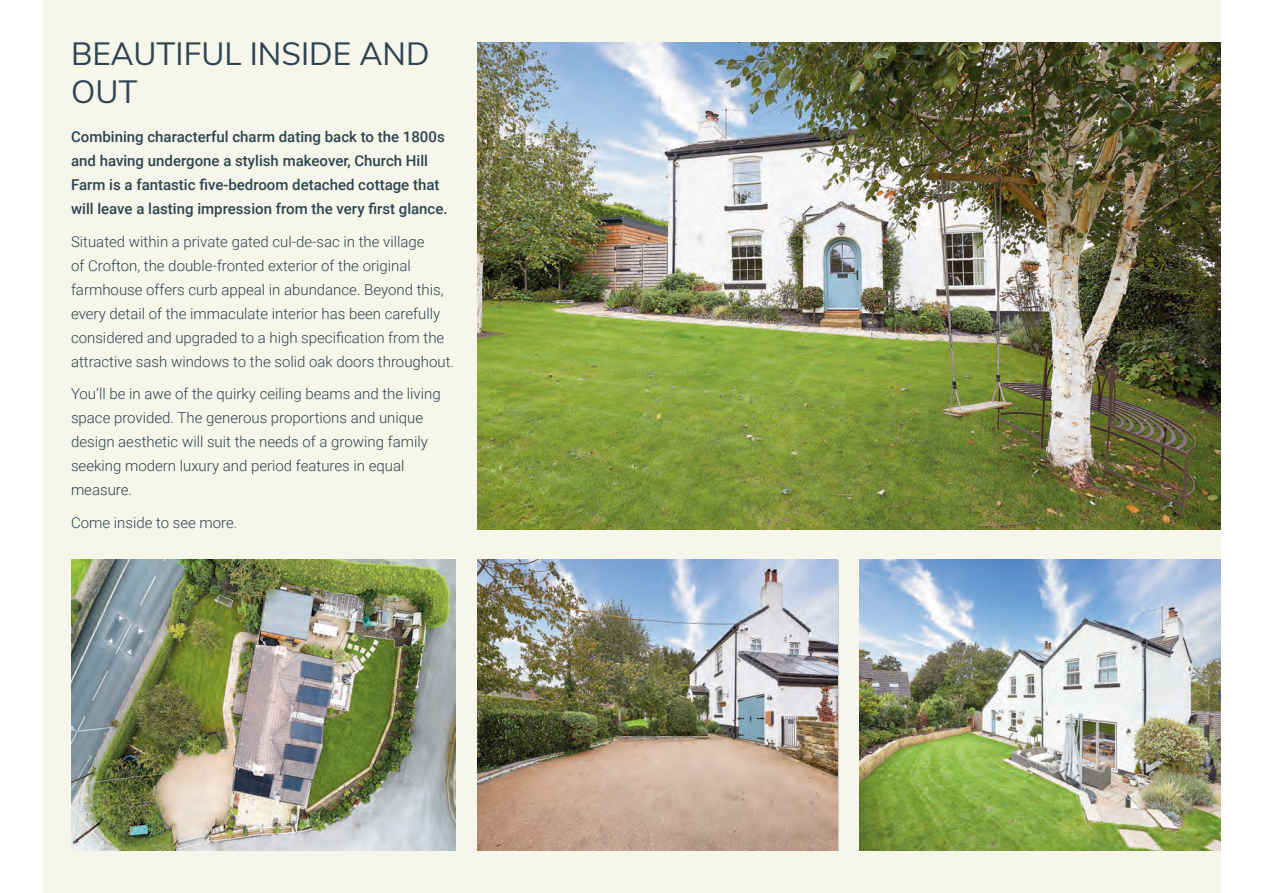
<style>
.page{position:relative;width:1263px;height:893px;background:#fff}
.page>*{position:absolute;margin:0;border:0;box-sizing:border-box;transform-origin:0 0}
.t1{font:31.5px/38.5px "Muli";color:#2d4452}
.t2{font:300 15px/24px "Roboto";color:#2d4452}
.t3{font:500 15px/24px "Roboto";color:#2d4452}
</style>
<div class="page">
<div style="left:43px;top:0;width:1177px;height:893px;background:#f6f6ea"></div>
<img style="left:477px;top:43px;width:743px;height:487px">
<img style="left:71px;top:560px;width:385px;height:290px">
<img style="left:478px;top:560px;width:360px;height:290px">
<img style="left:859px;top:560px;width:361px;height:290px">
<p class="t1" style="left:71px;top:32px;width:360px">BEAUTIFUL INSIDE AND<br>OUT</p>
<p class="t3" style="left:71px;top:124px;width:378px">Combining characterful charm dating back to the 1800s and having undergone a stylish makeover, Church Hill Farm is a fantastic five-bedroom detached cottage that will leave a lasting impression from the very first glance.</p>
<p class="t2" style="left:71px;top:229px;width:385px">Situated within a private gated cul-de-sac in the village<br>of Crofton, the double-fronted exterior of the original farmhouse offers curb appeal in abundance. Beyond this, every detail of the immaculate interior has been carefully considered and upgraded to a high specification from the attractive sash windows to the solid oak doors throughout.</p>
<p class="t2" style="left:71px;top:381px;width:371px">You’ll be in awe of the quirky ceiling beams and the living space provided. The generous proportions and unique design aesthetic will suit the needs of a growing family seeking modern luxury and period features in equal measure.</p>
<p class="t2" style="left:71px;top:510px;width:168px">Come inside to see more.</p>
</div>
